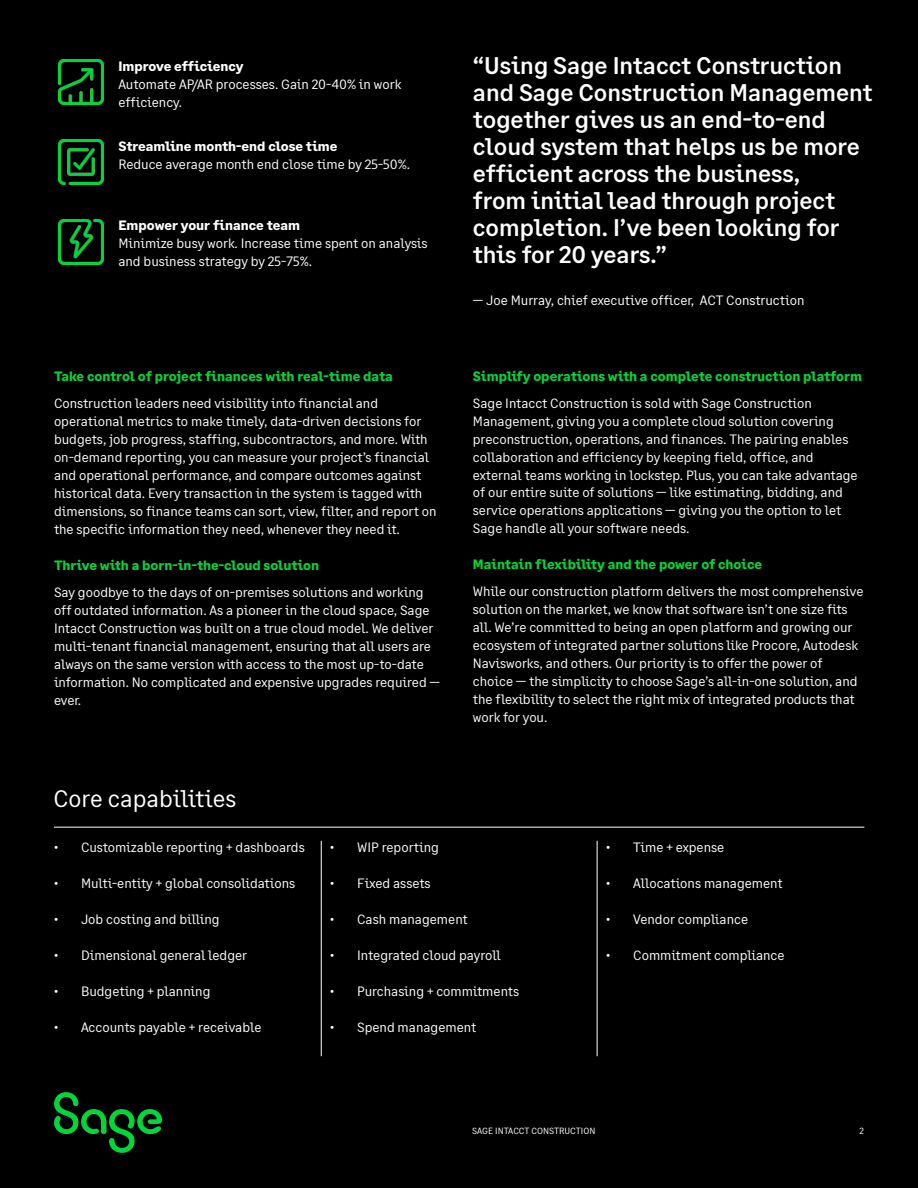
<style>
.page{position:relative;width:918px;height:1188px;background:#000}
.page>*{position:absolute;margin:0;border:0;box-sizing:border-box;transform-origin:0 0}
.t1{font:500 24px/27px "Sage Text";color:#fff}
.t2{font:24px "Sage Text";color:#fff}
.t3{font:13.5px/18px "Sage Text";color:#fff}
.t4{font:700 13.5px "Sage Text";color:#00d639}
.t5{font:700 13.5px "Sage Text";color:#fff}
.t6{font:9px "Sage Text";color:#fff}
</style>
<div class="page">
<hr style="left:321px;top:841px;width:1px;height:215px;background:#fff">
<hr style="left:597px;top:841px;width:1px;height:215px;background:#fff">
<hr style="left:54px;top:827px;width:810px;height:1px;background:#fff">
<img style="left:58px;top:60px;width:45px;height:45px">
<img style="left:58px;top:140px;width:45px;height:45px">
<img style="left:58px;top:219px;width:45px;height:45px">
<svg style="left:54px;top:1092px;width:108px;height:61px"></svg>
<p class="t5" style="left:118px;top:57px;width:127px">Improve efficiency</p>
<p class="t3" style="left:118px;top:75px;width:284px">Automate AP/AR processes. Gain 20-40% in work efficiency.</p>
<p class="t5" style="left:118px;top:137px;width:221px">Streamline month-end close time</p>
<p class="t3" style="left:118px;top:155px;width:293px">Reduce average month end close time by 25-50%.</p>
<p class="t5" style="left:118px;top:217px;width:183px">Empower your finance team</p>
<p class="t3" style="left:118px;top:234px;width:311px">Minimize busy work. Increase time spent on analysis and business strategy by 25-75%.</p>
<p class="t4" style="left:54px;top:367px;width:340px">Take control of project finances with real-time data</p>
<p class="t3" style="left:54px;top:394px;width:384px">Construction leaders need visibility into financial and operational metrics to make timely, data-driven decisions for budgets, job progress, staffing, subcontractors, and more. With on-demand reporting, you can measure your project’s financial and operational performance, and compare outcomes against historical data. Every transaction in the system is tagged with dimensions, so finance teams can sort, view, filter, and report on the specific information they need, whenever they need it.</p>
<p class="t4" style="left:54px;top:556px;width:267px">Thrive with a born-in-the-cloud solution</p>
<p class="t3" style="left:54px;top:583px;width:388px">Say goodbye to the days of on-premises solutions and working off outdated information. As a pioneer in the cloud space, Sage Intacct Construction was built on a true cloud model. We deliver multi-tenant financial management, ensuring that all users are always on the same version with access to the most up-to-date information. No complicated and expensive upgrades required — ever.</p>
<h1 class="t2" style="left:54px;top:784px;width:184px">Core capabilities</h1>
<p class="t1" style="left:473px;top:53px;width:401px">“Using Sage Intacct Construction and Sage Construction Management together gives us an end-to-end cloud system that helps us be more efficient across the business,<br>from initial lead through project completion. I’ve been looking for this for 20 years.”</p>
<p class="t3" style="left:473px;top:292px;width:333px">— Joe Murray, chief executive officer, ACT Construction</p>
<p class="t4" style="left:473px;top:367px;width:391px">Simplify operations with a complete construction platform</p>
<p class="t3" style="left:473px;top:394px;width:386px">Sage Intacct Construction is sold with Sage Construction Management, giving you a complete cloud solution covering preconstruction, operations, and finances. The pairing enables collaboration and efficiency by keeping field, office, and external teams working in lockstep. Plus, you can take advantage of our entire suite of solutions — like estimating, bidding, and service operations applications — giving you the option to let Sage handle all your software needs.</p>
<p class="t4" style="left:473px;top:556px;width:291px">Maintain flexibility and the power of choice</p>
<p class="t3" style="left:473px;top:583px;width:392px">While our construction platform delivers the most comprehensive solution on the market, we know that software isn’t one size fits all. We’re committed to being an open platform and growing our ecosystem of integrated partner solutions like Procore, Autodesk Navisworks, and others. Our priority is to offer the power of choice — the simplicity to choose Sage’s all-in-one solution, and the flexibility to select the right mix of integrated products that work for you.</p>
<p class="t3" style="left:54px;top:838px;width:252px">• Customizable reporting + dashboards</p>
<p class="t3" style="left:54px;top:874px;width:243px">• Multi-entity + global consolidations</p>
<p class="t3" style="left:54px;top:910px;width:167px">• Job costing and billing</p>
<p class="t3" style="left:54px;top:946px;width:195px">• Dimensional general ledger</p>
<p class="t3" style="left:54px;top:982px;width:158px">• Budgeting + planning</p>
<p class="t3" style="left:54px;top:1018px;width:209px">• Accounts payable + receivable</p>
<p class="t3" style="left:330px;top:838px;width:110px">• WIP reporting</p>
<p class="t3" style="left:330px;top:874px;width:102px">• Fixed assets</p>
<p class="t3" style="left:330px;top:910px;width:139px">• Cash management</p>
<p class="t3" style="left:330px;top:946px;width:172px">• Integrated cloud payroll</p>
<p class="t3" style="left:330px;top:982px;width:191px">• Purchasing + commitments</p>
<p class="t3" style="left:330px;top:1018px;width:148px">• Spend management</p>
<p class="t3" style="left:606px;top:838px;width:120px">• Time + expense</p>
<p class="t3" style="left:606px;top:874px;width:178px">• Allocations management</p>
<p class="t3" style="left:606px;top:910px;width:143px">• Vendor compliance</p>
<p class="t3" style="left:606px;top:946px;width:180px">• Commitment compliance</p>
<p class="t6" style="left:472px;top:1125px;width:125px">SAGE INTACCT CONSTRUCTION</p>
<p class="t6" style="left:860px;top:1125px;width:6px">2</p>
</div>
